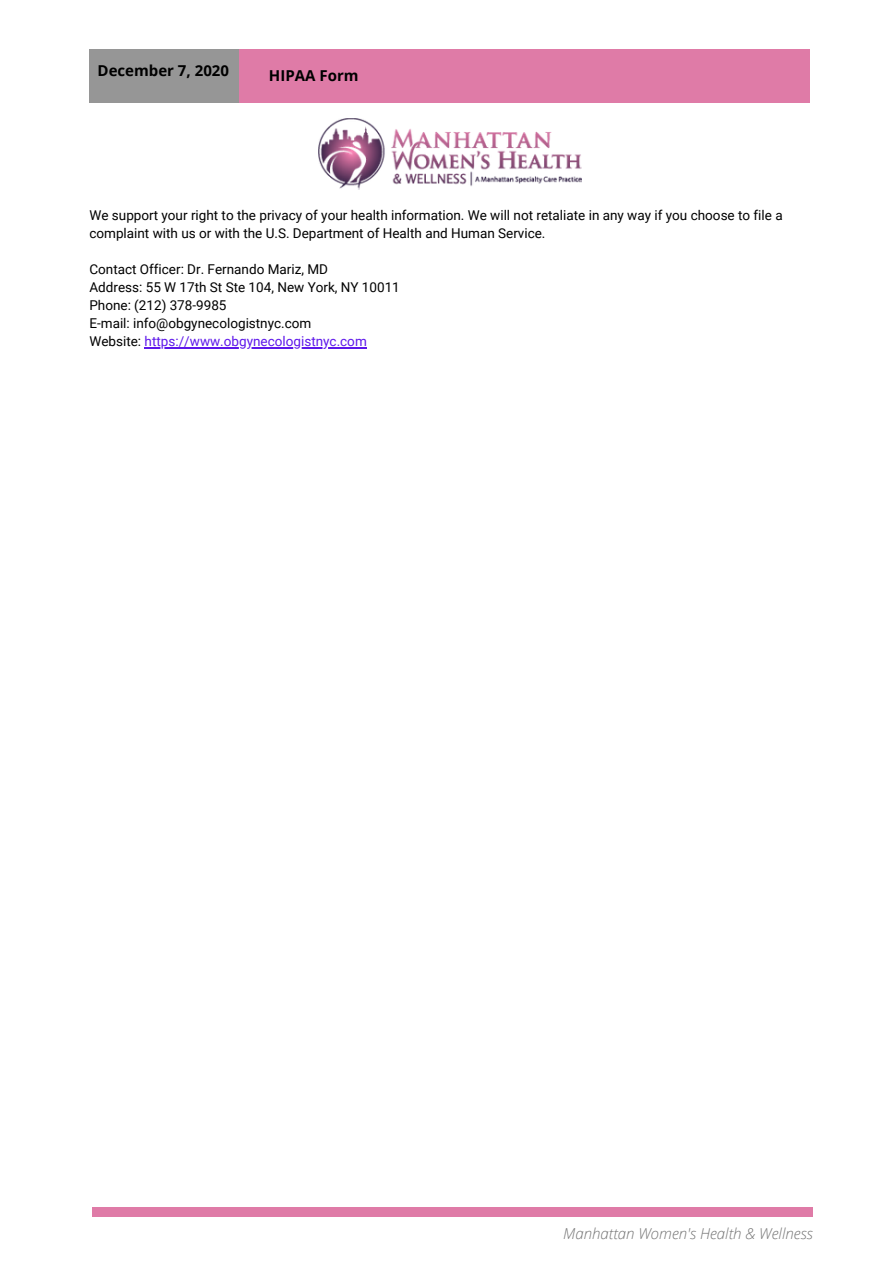
<style>
.page{position:relative;width:894px;height:1264px;background:#fff}
.page>*{position:absolute;margin:0;border:0;box-sizing:border-box;transform-origin:0 0}
.t1{font:italic 300 15px "Open Sans";color:#737373}
.t2{font:700 15px "Open Sans";color:#000}
.t3{font:13.5px/18px "Roboto";color:#000}
.s1{color:#5e17eb}
</style>
<div class="page">
<img style="left:319px;top:119px;width:262px;height:71px">
<hr style="left:145px;top:347px;width:222px;height:1px;background:#5e17eb">
<p class="t2" style="left:97px;top:60px;width:133px">December 7, 2020</p>
<p class="t2" style="left:269px;top:65px;width:91px">HIPAA Form</p>
<p class="t3" style="left:89px;top:206px;width:694px">We support your right to the privacy of your health information. We will not retaliate in any way if you choose to file a complaint with us or with the U.S. Department of Health and Human Service.</p>
<p class="t3" style="left:89px;top:260px;width:312px">Contact Officer: Dr. Fernando Mariz, MD<br>Address: 55 W 17th St Ste 104, New York, NY 10011<br>Phone: (212) 378-9985<br>E-mail: info@obgynecologistnyc.com<br>Website: <span class="s1">https://www.obgynecologistnyc.com</span></p>
<p class="t1" style="left:563px;top:1222px;width:251px">Manhattan Women's Health &amp; Wellness</p>
</div>
